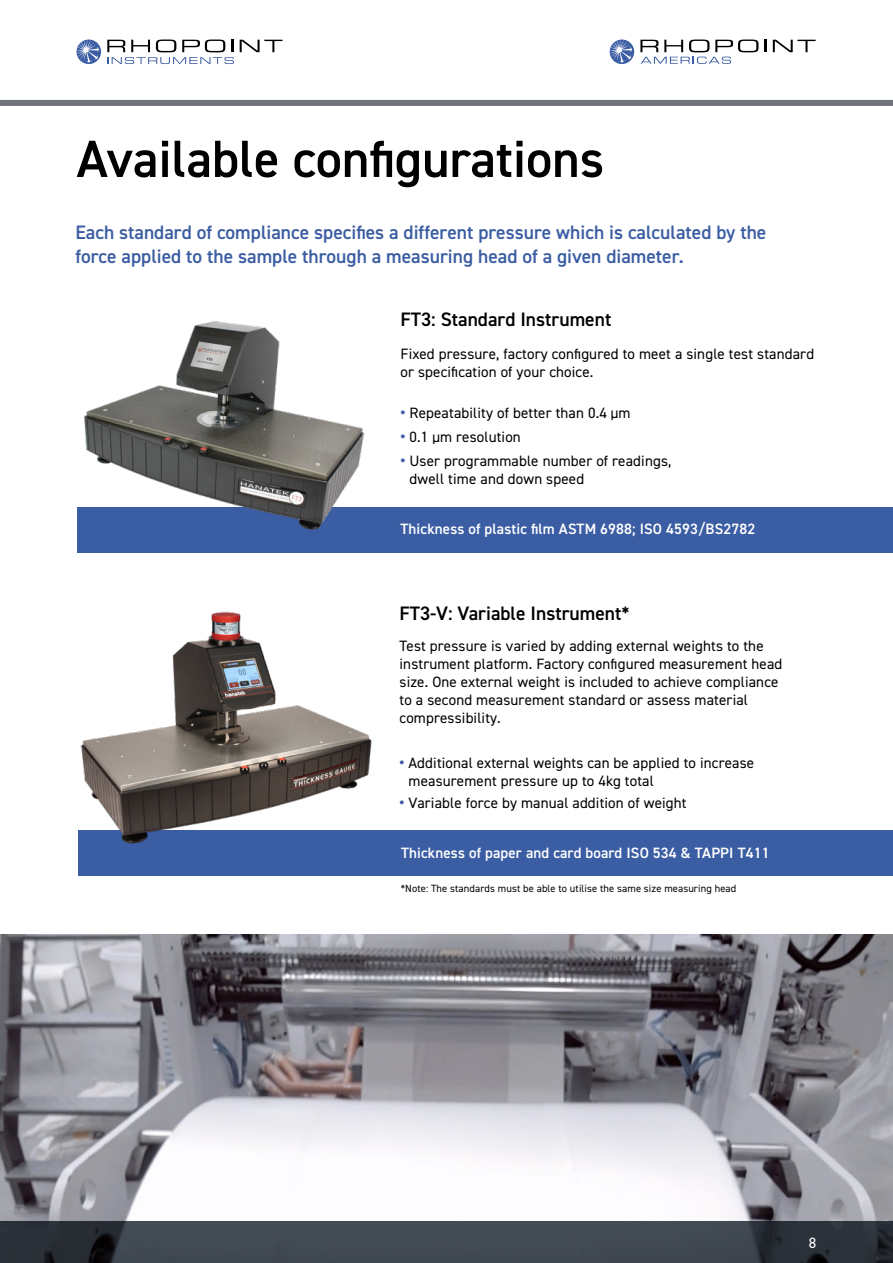
<style>
.page{position:relative;width:893px;height:1263px;background:#fff}
.page>*{position:absolute;margin:0;border:0;box-sizing:border-box;transform-origin:0 0}
.t1{font:600 52.5px "DIN2014";color:#000}
.t2{font:600 19.5px/23.4px "DIN2014";color:#3b5da3}
.t3{font:600 19.5px "DIN2014";color:#000}
.t4{font:15px/18px "DIN2014";letter-spacing:.01em;color:#000}
.t5{font:600 15px "DIN2014";letter-spacing:.01em;color:#fff}
.t6{font:15px "DIN2014";color:#fff}
.t7{font:10.5px "DIN2014";letter-spacing:.01em;color:#000}
.s1{font-weight:700;font-size:16.5px;color:#3b5da3}
</style>
<div class="page">
<div style="left:0;top:100px;width:893px;height:6px;background:#70737a"></div>
<svg style="left:240px;top:40px;width:42px;height:12px"></svg>
<svg style="left:107px;top:40px;width:127px;height:24px"></svg>
<svg style="left:77px;top:40px;width:24px;height:24px"></svg>
<svg style="left:77px;top:40px;width:22px;height:23px"></svg>
<svg style="left:764px;top:40px;width:2px;height:12px"></svg>
<svg style="left:773px;top:40px;width:43px;height:12px"></svg>
<svg style="left:610px;top:40px;width:24px;height:24px"></svg>
<svg style="left:610px;top:40px;width:22px;height:23px"></svg>
<svg style="left:640px;top:40px;width:118px;height:24px"></svg>
<img style="left:0;top:935px;width:893px;height:286px">
<svg style="left:0;top:1221px;width:893px;height:42px;background:#394049"></svg>
<div style="left:77px;top:508px;width:816px;height:45px;background:#3b5da3"></div>
<div style="left:78px;top:830px;width:815px;height:46px;background:#3b5da3"></div>
<img style="left:77px;top:321px;width:344px;height:209px">
<img style="left:80px;top:611px;width:292px;height:233px">
<h1 class="t1" style="left:77px;top:134px;width:529px">Available configurations</h1>
<h2 class="t2" style="left:75px;top:222px;width:692px">Each standard of compliance specifies a different pressure which is calculated by the force applied to the sample through a measuring head of a given diameter.</h2>
<h2 class="t3" style="left:401px;top:310px;width:212px">FT3: Standard Instrument</h2>
<p class="t4" style="left:401px;top:345px;width:415px">Fixed pressure, factory configured to meet a single test standard or specification of your choice.</p>
<p class="t4" style="left:401px;top:405px;width:232px"><span class="s1">•</span> Repeatability of better than 0.4 µm</p>
<p class="t4" style="left:401px;top:429px;width:122px"><span class="s1">•</span> 0.1 µm resolution</p>
<p class="t4" style="left:410px;top:453px;width:263px;text-indent:-9px"><span class="s1">•</span> User programmable number of readings, dwell time and down speed</p>
<p class="t5" style="left:400px;top:522px;width:356px">Thickness of plastic film ASTM 6988; ISO 4593/BS2782</p>
<h2 class="t3" style="left:400px;top:604px;width:232px">FT3-V: Variable Instrument*</h2>
<p class="t4" style="left:400px;top:638px;width:384px">Test pressure is varied by adding external weights to the instrument platform. Factory configured measurement head size. One external weight is included to achieve compliance to a second measurement standard or assess material compressibility.</p>
<p class="t4" style="left:409px;top:754px;width:347px;text-indent:-9px"><span class="s1">•</span> Additional external weights can be applied to increase measurement pressure up to 4kg total</p>
<p class="t4" style="left:400px;top:794px;width:289px"><span class="s1">•</span> Variable force by manual addition of weight</p>
<p class="t5" style="left:401px;top:846px;width:370px">Thickness of paper and card board ISO 534 &amp; TAPPI T411</p>
<p class="t7" style="left:401px;top:883px;width:337px">*Note: The standards must be able to utilise the same size measuring head</p>
<p class="t6" style="left:809px;top:1236px;width:9px">8</p>
</div>
